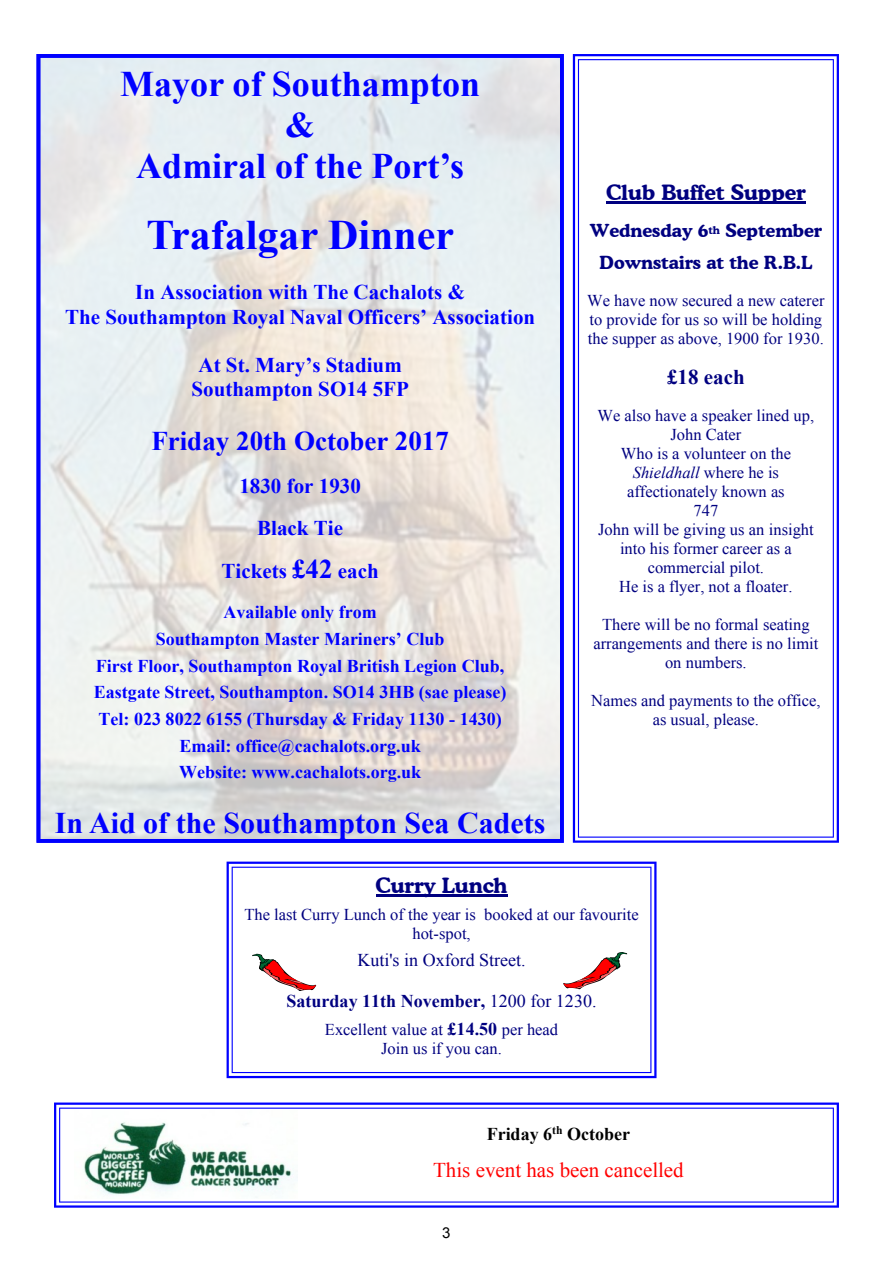
<style>
.page{position:relative;width:893px;height:1263px;background:#fff}
.page>*{position:absolute;margin:0;border:0;box-sizing:border-box;transform-origin:0 0}
.t1{font:700 42px "Times New Roman";color:#00f}
.t2{font:700 36px/41.4px "Times New Roman";color:#00f;text-align:center}
.t3{font:700 30px "Times New Roman";color:#00f}
.t4{font:700 27px "Times New Roman";color:#00f}
.t5{font:700 21px/24.2px "Times New Roman";color:#00f;text-align:center}
.t6{font:700 21px "Cooper BT";color:#000080}
.t7{font:21px "Times New Roman";color:#f00}
.t8{font:700 21px "Times New Roman";color:#000080}
.t9{font:700 18px/26.7px "Times New Roman";color:#00f;text-align:center}
.t10{font:700 18px/32.8px "Cooper BT";color:#000080;text-align:center}
.t11{font:700 18px "Times New Roman";color:#000080}
.t12{font:18px "Times New Roman";color:#000080}
.t13{font:700 18px "Times New Roman";color:#000}
.t14{font:16.5px/18.9px "Times New Roman";color:#000080;text-align:center}
.t15{font:15px "Arial";color:#000}
.s1{font-size:27px}
.s2{font-style:italic}
.s3{font-weight:400}
.s4{font-weight:700;font-size:18px}
</style>
<div class="page">
<img style="left:42px;top:59px;width:517px;height:779px">
<div style="left:37px;top:54px;width:527px;height:789px;border:4px solid #00f"></div>
<svg style="left:573px;top:54px;width:266px;height:789px"></svg>
<hr style="left:606px;top:201px;width:200px;height:2px;background:#000080">
<svg style="left:54px;top:1102px;width:785px;height:106px"></svg>
<img style="left:74px;top:1110px;width:223px;height:89px">
<svg style="left:227px;top:861px;width:429px;height:217px"></svg>
<hr style="left:376px;top:894px;width:131px;height:2px;background:#000080">
<svg style="left:252px;top:954px;width:64px;height:37px"></svg>
<svg style="left:563px;top:952px;width:64px;height:37px"></svg>
<h2 class="t2" style="left:120px;top:66px;width:361px">Mayor of Southampton &amp;<br>Admiral of the Port’s</h2>
<h1 class="t1" style="left:146px;top:221px;width:309px">Trafalgar Dinner</h1>
<p class="t5" style="left:65px;top:282px;width:472px">In Association with The Cachalots &amp;<br>The Southampton Royal Naval Officers’ Association</p>
<p class="t5" style="left:191px;top:355px;width:219px">At St. Mary’s Stadium<br>Southampton SO14 5FP</p>
<h3 class="t4" style="left:151px;top:431px;width:299px">Friday 20th October 2017</h3>
<p class="t5" style="left:239px;top:468px;width:123px;line-height:41.4px">1830 for 1930<br>Black Tie</p>
<p class="t5" style="left:222px;top:561px;width:159px">Tickets <span class="s1">£42</span> each</p>
<p class="t9" style="left:94px;top:601px;width:414px">Available only from<br>Southampton Master Mariners’ Club<br>First Floor, Southampton Royal British Legion Club, Eastgate Street, Southampton. SO14 3HB (sae please)<br>Tel: 023 8022 6155 (Thursday &amp; Friday 1130 - 1430)<br>Email: office@cachalots.org.uk<br>Website: www.cachalots.org.uk</p>
<h3 class="t3" style="left:55px;top:813px;width:492px">In Aid of the Southampton Sea Cadets</h3>
<p class="t6" style="left:606px;top:184px;width:201px">Club Buffet Supper</p>
<p class="t10" style="left:590px;top:215px;width:234px">Wednesday 6<sup>th</sup> September<br>Downstairs at the R.B.L</p>
<p class="t14" style="left:587px;top:292px;width:239px;text-align:left">We have now secured a new caterer to provide for us so will be holding the supper as above, 1900 for 1930.</p>
<p class="t8" style="left:667px;top:369px;width:79px">£18 each</p>
<p class="t14" style="left:597px;top:408px;width:218px">We also have a speaker lined up,<br>John Cater<br>Who is a volunteer on the<br><span class="s2">Shieldhall</span> where he is affectionately known as<br>747<br>John will be giving us an insight into his former career as a commercial pilot.<br>He is a flyer, not a floater.</p>
<p class="t14" style="left:593px;top:616px;width:227px">There will be no formal seating arrangements and there is no limit on numbers.</p>
<p class="t14" style="left:591px;top:692px;width:231px">Names and payments to the office, as usual, please.</p>
<p class="t6" style="left:376px;top:877px;width:133px">Curry Lunch</p>
<p class="t14" style="left:244px;top:906px;width:396px">The last Curry Lunch of the year is booked at our favourite hot-spot,</p>
<p class="t12" style="left:357px;top:953px;width:170px">Kuti's in Oxford Street.</p>
<p class="t11" style="left:287px;top:995px;width:311px">Saturday 11th November, <span class="s3">1200 for 1230.</span></p>
<p class="t14" style="left:325px;top:1021px;width:235px;line-height:19.4px">Excellent value at <span class="s4">£14.50</span> per head<br>Join us if you can.</p>
<p class="t13" style="left:487px;top:1127px;width:145px">Friday 6<sup>th</sup> October</p>
<p class="t7" style="left:433px;top:1162px;width:252px">This event has been cancelled</p>
<p class="t15" style="left:442px;top:1227px;width:10px">3</p>
</div>
